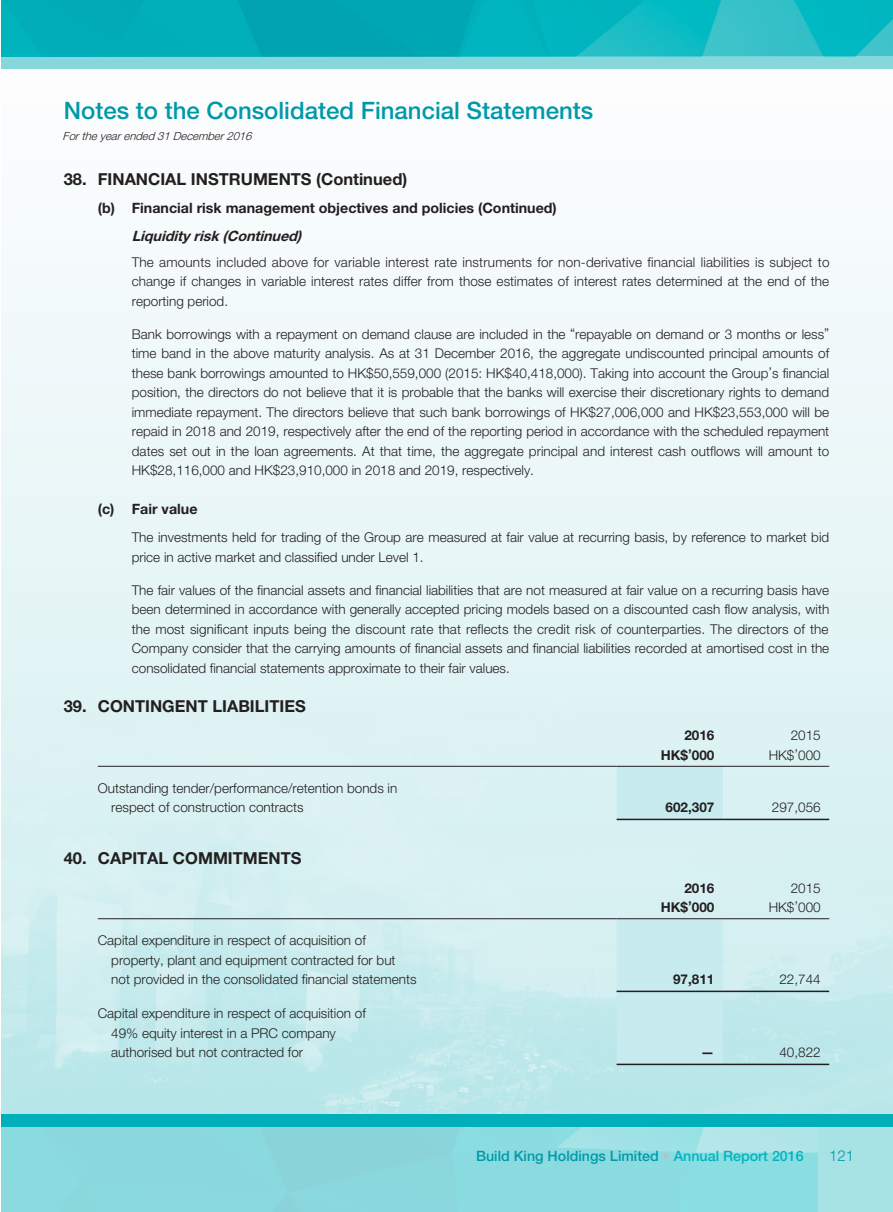
<style>
.page{position:relative;width:893px;height:1212px;background:#fff}
.page>*{position:absolute;margin:0;border:0;box-sizing:border-box;transform-origin:0 0}
.t1{font:500 24px "Helvetica Neue LT Std";color:#0099a9}
._3__標題{font:700 16.5px "Helvetica Neue LT Std";color:#231f20}
.t2{font:300 15px "Helvetica Neue LT Std";color:#0099a9}
._4__副標題{font:700 14.25px "Helvetica Neue LT Std";color:#231f20}
.t3{font:500 14.25px "Helvetica Neue LT Std";color:#0099a9}
._5__副副標題{font:italic 700 14.25px "Helvetica Neue LT Std";color:#231f20}
._1__內文{font:300 13.5px/19.5px "Helvetica Neue LT Std";color:#231f20;text-align:justify}
._1__內文-2{font:700 13.5px "Helvetica Neue LT Std";color:#231f20}
.t4{font:italic 300 11.25px "Helvetica Neue LT Std";color:#231f20}
.s1{color:#bcbdc0}
.s2{color:#00b4be}
</style>
<div class="page">
<svg style="left:1px;top:265px;width:892px;height:432px"></svg>
<div style="left:819px;top:1127px;width:74px;height:85px;background:#a7e2e5"></div>
<div style="left:1px;top:56px;width:892px;height:13px;background:#85d7dc"></div>
<div style="left:1px;top:1114px;width:892px;height:13px;background:#00afba"></div>
<img style="left:1px;top:0;width:892px;height:56px">
<div style="left:617px;top:767px;width:106px;height:52px;background:#c7ebee"></div>
<hr style="left:98px;top:766px;width:519px;height:1px;background:#231f20">
<hr style="left:617px;top:766px;width:106px;height:1px;background:#231f20">
<hr style="left:723px;top:766px;width:106px;height:1px;background:#231f20">
<hr style="left:617px;top:819px;width:106px;height:1px;background:#231f20">
<hr style="left:723px;top:819px;width:106px;height:1px;background:#231f20">
<div style="left:617px;top:919px;width:106px;height:144px;background:#c7ebee"></div>
<hr style="left:98px;top:918px;width:519px;height:1px;background:#231f20">
<hr style="left:617px;top:918px;width:106px;height:1px;background:#231f20">
<hr style="left:723px;top:918px;width:106px;height:1px;background:#231f20">
<hr style="left:617px;top:990px;width:106px;height:2px;background:#231f20">
<hr style="left:723px;top:990px;width:106px;height:2px;background:#231f20">
<hr style="left:617px;top:1063px;width:106px;height:2px;background:#231f20">
<hr style="left:723px;top:1063px;width:106px;height:2px;background:#231f20">
<h1 class="t1" style="left:64px;top:96px;width:531px">Notes to the Consolidated Financial Statements</h1>
<p class="t4" style="left:63px;top:129px;width:194px">Fortheyearended31December2016</p>
<p class="_3__標題" style="left:64px;top:169px;width:345px">38. FINANCIAL INSTRUMENTS (Continued)</p>
<p class="_4__副標題" style="left:98px;top:199px;width:461px">(b) Financial risk management objectives and policies (Continued)</p>
<p class="_5__副副標題" style="left:132px;top:227px;width:171px">Liquidity risk(Continued)</p>
<p class="_1__內文" style="left:132px;top:252px;width:699px">The amounts included above for variable interest rate instruments for non-derivative financial liabilities is subject to change if changes in variable interest rates differ from those estimates of interest rates determined at the end of the reporting period.</p>
<p class="_1__內文" style="left:132px;top:324px;width:699px">Bank borrowings with a repayment on demand clause are included in the “repayable on demand or 3 months or less” time band in the above maturity analysis. As at 31 December 2016, the aggregate undiscounted principal amounts of these bank borrowings amounted to HK$50,559,000 (2015: HK$40,418,000). Taking into account the Group’s financial position, the directors do not believe that it is probable that the banks will exercise their discretionary rights to demand immediate repayment. The directors believe that such bank borrowings of HK$27,006,000 and HK$23,553,000 will be repaid in 2018 and 2019, respectively after the end of the reporting period in accordance with the scheduled repayment dates set out in the loan agreements. At that time, the aggregate principal and interest cash outflows will amount to HK$28,116,000 and HK$23,910,000 in 2018 and 2019, respectively.</p>
<p class="_4__副標題" style="left:98px;top:500px;width:101px">(c) Fair value</p>
<p class="_1__內文" style="left:132px;top:527px;width:699px">The investments held for trading of the Group are measured at fair value at recurring basis, by reference to market bid price in active market and classified under Level 1.</p>
<p class="_1__內文" style="left:132px;top:580px;width:699px">The fair values of the financial assets and financial liabilities that are not measured at fair value on a recurring basis have been determined in accordance with generally accepted pricing models based on a discounted cash flow analysis, with the most significant inputs being the discount rate that reflects the credit risk of counterparties. The directors of the Company consider that the carrying amounts of financial assets and financial liabilities recorded at amortised cost in the consolidated financial statements approximate to their fair values.</p>
<p class="_3__標題" style="left:64px;top:696px;width:244px">39. CONTINGENT LIABILITIES</p>
<p class="_1__內文-2" style="left:684px;top:727px;width:32px">2016</p>
<p class="_1__內文" style="left:791px;top:725px;width:32px">2015</p>
<p class="_1__內文-2" style="left:661px;top:746px;width:55px">HK$’000</p>
<p class="_1__內文" style="left:769px;top:745px;width:54px">HK$’000</p>
<p class="_1__內文" style="left:98px;top:778px;width:301px">Outstanding tender/performance/retention bonds in</p>
<p class="_1__內文" style="left:111px;top:798px;width:194px">respect of construction contracts</p>
<p class="_1__內文-2" style="left:666px;top:799px;width:50px">602,307</p>
<p class="_1__內文" style="left:772px;top:798px;width:50px">297,056</p>
<p class="_3__標題" style="left:64px;top:848px;width:239px">40. CAPITAL COMMITMENTS</p>
<p class="_1__內文-2" style="left:684px;top:879px;width:32px">2016</p>
<p class="_1__內文" style="left:791px;top:878px;width:32px">2015</p>
<p class="_1__內文-2" style="left:661px;top:899px;width:55px">HK$’000</p>
<p class="_1__內文" style="left:769px;top:897px;width:54px">HK$’000</p>
<p class="_1__內文" style="left:98px;top:930px;width:270px">Capital expenditure in respect of acquisition of</p>
<p class="_1__內文" style="left:111px;top:950px;width:286px">property, plant and equipment contracted for but</p>
<p class="_1__內文" style="left:111px;top:969px;width:307px">not provided in the consolidated financial statements</p>
<p class="_1__內文-2" style="left:673px;top:971px;width:43px">97,811</p>
<p class="_1__內文" style="left:779px;top:969px;width:43px">22,744</p>
<p class="_1__內文" style="left:98px;top:1003px;width:270px">Capital expenditure in respect of acquisition of</p>
<p class="_1__內文" style="left:111px;top:1023px;width:226px">49% equity interest in a PRC company</p>
<p class="_1__內文" style="left:111px;top:1042px;width:193px">authorised but not contracted for</p>
<p class="_1__內文-2" style="left:701px;top:1043px;width:15px">—</p>
<p class="_1__內文" style="left:779px;top:1042px;width:43px">40,822</p>
<p class="t3" style="left:476px;top:1148px;width:329px">Build King Holdings Limited <span class="s1">•</span> <span class="s2">Annual Report 2016</span></p>
<p class="t2" style="left:829px;top:1147px;width:27px">121</p>
</div>
